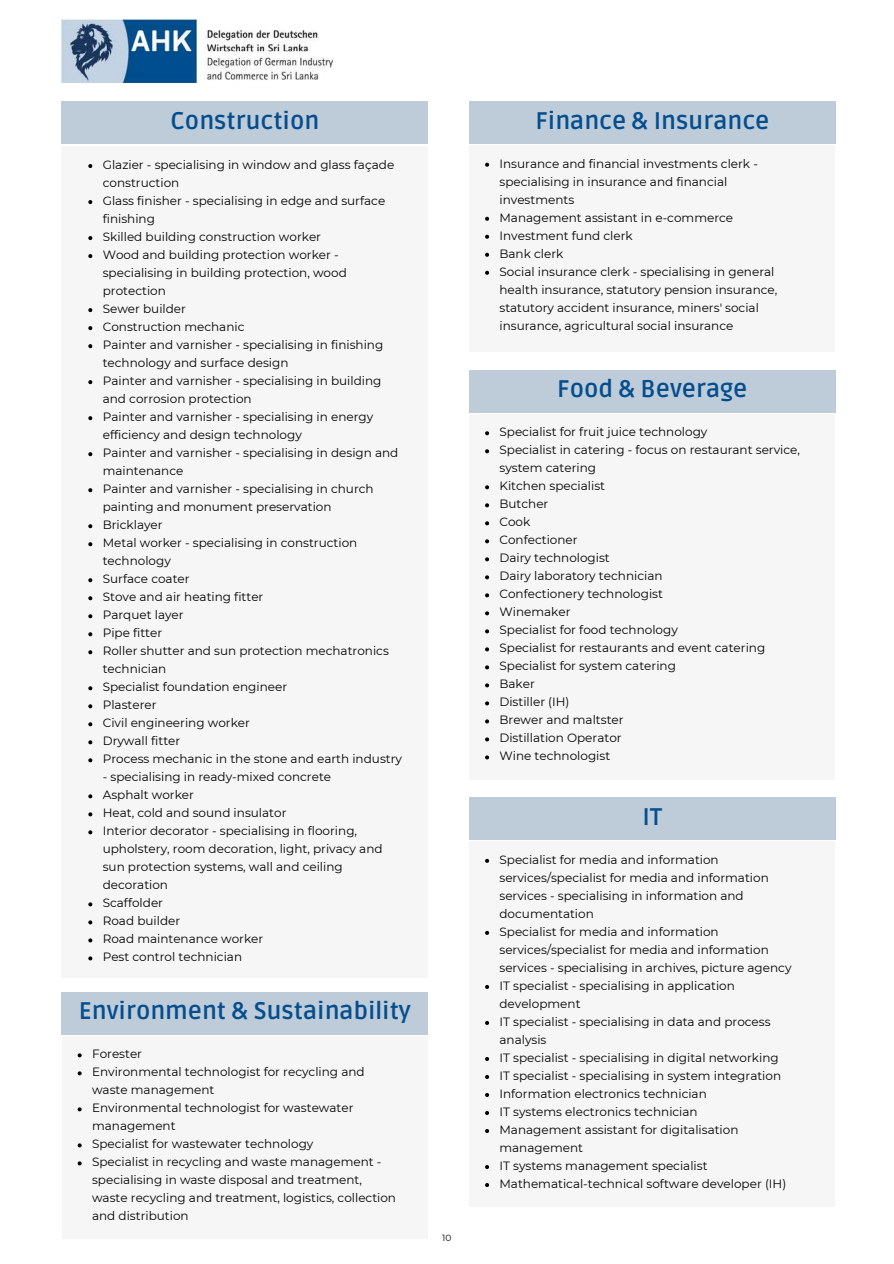
<style>
.page{position:relative;width:894px;height:1264px;background:#fff}
.page>*{position:absolute;margin:0;border:0;box-sizing:border-box;transform-origin:0 0}
.t1{font:700 24px "Ruda";color:#054e8d}
.t2{font:12px/18px "Montserrat";color:#000}
.t3{font:9px "Montserrat";color:#000}
</style>
<div class="page">
<div style="left:62px;top:146px;width:366px;height:831px;background:#f6f6f6"></div>
<svg style="left:88px;top:164px;width:4px;height:4px"></svg>
<svg style="left:88px;top:200px;width:4px;height:4px"></svg>
<svg style="left:88px;top:236px;width:4px;height:4px"></svg>
<svg style="left:88px;top:254px;width:4px;height:4px"></svg>
<svg style="left:88px;top:308px;width:4px;height:4px"></svg>
<svg style="left:88px;top:326px;width:4px;height:4px"></svg>
<svg style="left:88px;top:344px;width:4px;height:4px"></svg>
<svg style="left:88px;top:380px;width:4px;height:4px"></svg>
<svg style="left:88px;top:416px;width:4px;height:4px"></svg>
<svg style="left:88px;top:452px;width:4px;height:4px"></svg>
<svg style="left:88px;top:488px;width:4px;height:4px"></svg>
<svg style="left:88px;top:524px;width:4px;height:4px"></svg>
<svg style="left:88px;top:542px;width:4px;height:4px"></svg>
<svg style="left:88px;top:578px;width:4px;height:4px"></svg>
<svg style="left:88px;top:596px;width:4px;height:4px"></svg>
<svg style="left:88px;top:614px;width:4px;height:4px"></svg>
<svg style="left:88px;top:632px;width:4px;height:4px"></svg>
<svg style="left:88px;top:650px;width:4px;height:4px"></svg>
<svg style="left:88px;top:686px;width:4px;height:4px"></svg>
<svg style="left:88px;top:704px;width:4px;height:4px"></svg>
<svg style="left:88px;top:722px;width:4px;height:4px"></svg>
<svg style="left:88px;top:740px;width:4px;height:4px"></svg>
<svg style="left:88px;top:758px;width:4px;height:4px"></svg>
<svg style="left:88px;top:794px;width:4px;height:4px"></svg>
<svg style="left:88px;top:812px;width:4px;height:4px"></svg>
<svg style="left:88px;top:830px;width:4px;height:4px"></svg>
<svg style="left:88px;top:902px;width:4px;height:4px"></svg>
<svg style="left:88px;top:920px;width:4px;height:4px"></svg>
<svg style="left:88px;top:938px;width:4px;height:4px"></svg>
<svg style="left:88px;top:956px;width:4px;height:4px"></svg>
<div style="left:62px;top:101px;width:366px;height:43px;background:#beccda"></div>
<img style="left:62px;top:19px;width:271px;height:63px">
<div style="left:62px;top:1035px;width:365px;height:203px;background:#f6f6f6"></div>
<svg style="left:78px;top:1053px;width:4px;height:4px"></svg>
<svg style="left:78px;top:1071px;width:4px;height:4px"></svg>
<svg style="left:78px;top:1107px;width:4px;height:4px"></svg>
<svg style="left:78px;top:1143px;width:4px;height:4px"></svg>
<svg style="left:78px;top:1161px;width:4px;height:4px"></svg>
<div style="left:62px;top:992px;width:366px;height:42px;background:#beccda"></div>
<div style="left:469px;top:145px;width:366px;height:207px;background:#f6f6f6"></div>
<svg style="left:485px;top:163px;width:4px;height:4px"></svg>
<svg style="left:485px;top:217px;width:4px;height:4px"></svg>
<svg style="left:485px;top:235px;width:4px;height:4px"></svg>
<svg style="left:485px;top:253px;width:4px;height:4px"></svg>
<svg style="left:485px;top:271px;width:4px;height:4px"></svg>
<div style="left:469px;top:101px;width:366px;height:43px;background:#beccda"></div>
<div style="left:469px;top:414px;width:366px;height:365px;background:#f6f6f6"></div>
<svg style="left:485px;top:431px;width:4px;height:4px"></svg>
<svg style="left:485px;top:449px;width:4px;height:4px"></svg>
<svg style="left:485px;top:485px;width:4px;height:4px"></svg>
<svg style="left:485px;top:503px;width:4px;height:4px"></svg>
<svg style="left:485px;top:521px;width:4px;height:4px"></svg>
<svg style="left:485px;top:539px;width:4px;height:4px"></svg>
<svg style="left:485px;top:557px;width:4px;height:4px"></svg>
<svg style="left:485px;top:575px;width:4px;height:4px"></svg>
<svg style="left:485px;top:593px;width:4px;height:4px"></svg>
<svg style="left:485px;top:611px;width:4px;height:4px"></svg>
<svg style="left:485px;top:629px;width:4px;height:4px"></svg>
<svg style="left:485px;top:647px;width:4px;height:4px"></svg>
<svg style="left:485px;top:665px;width:4px;height:4px"></svg>
<svg style="left:485px;top:683px;width:4px;height:4px"></svg>
<svg style="left:485px;top:701px;width:4px;height:4px"></svg>
<svg style="left:485px;top:719px;width:4px;height:4px"></svg>
<svg style="left:485px;top:737px;width:4px;height:4px"></svg>
<svg style="left:485px;top:755px;width:4px;height:4px"></svg>
<div style="left:469px;top:370px;width:366px;height:43px;background:#beccda"></div>
<div style="left:469px;top:841px;width:366px;height:366px;background:#f6f6f6"></div>
<svg style="left:485px;top:858px;width:4px;height:4px"></svg>
<svg style="left:485px;top:930px;width:4px;height:4px"></svg>
<svg style="left:485px;top:985px;width:4px;height:3px"></svg>
<svg style="left:485px;top:1021px;width:4px;height:3px"></svg>
<svg style="left:485px;top:1057px;width:4px;height:3px"></svg>
<svg style="left:485px;top:1075px;width:4px;height:3px"></svg>
<svg style="left:485px;top:1093px;width:4px;height:3px"></svg>
<svg style="left:485px;top:1111px;width:4px;height:3px"></svg>
<svg style="left:485px;top:1129px;width:4px;height:3px"></svg>
<svg style="left:485px;top:1165px;width:4px;height:3px"></svg>
<svg style="left:485px;top:1183px;width:4px;height:3px"></svg>
<div style="left:469px;top:797px;width:366px;height:43px;background:#beccda"></div>
<h1 class="t1" style="left:170px;top:106px;width:150px">Construction</h1>
<p class="t2" style="left:103px;top:156px;width:301px">Glazier - specialising in window and glass façade construction<br>Glass finisher - specialising in edge and surface finishing<br>Skilled building construction worker<br>Wood and building protection worker - specialising in building protection, wood protection<br>Sewer builder<br>Construction mechanic<br>Painter and varnisher - specialising in finishing technology and surface design<br>Painter and varnisher - specialising in building and corrosion protection<br>Painter and varnisher - specialising in energy efficiency and design technology<br>Painter and varnisher - specialising in design and maintenance<br>Painter and varnisher - specialising in church painting and monument preservation<br>Bricklayer<br>Metal worker - specialising in construction technology<br>Surface coater<br>Stove and air heating fitter<br>Parquet layer<br>Pipe fitter<br>Roller shutter and sun protection mechatronics technician<br>Specialist foundation engineer<br>Plasterer<br>Civil engineering worker<br>Drywall fitter<br>Process mechanic in the stone and earth industry</p>
<p class="t2" style="left:103px;top:768px;width:281px">- specialising in ready-mixed concrete<br>Asphalt worker<br>Heat, cold and sound insulator<br>Interior decorator - specialising in flooring, upholstery, room decoration, light, privacy and sun protection systems, wall and ceiling decoration<br>Scaffolder<br>Road builder<br>Road maintenance worker<br>Pest control technician</p>
<h1 class="t1" style="left:79px;top:997px;width:333px">Environment &amp; Sustainability</h1>
<p class="t2" style="left:92px;top:1045px;width:305px">Forester<br>Environmental technologist for recycling and waste management<br>Environmental technologist for wastewater management<br>Specialist for wastewater technology<br>Specialist in recycling and waste management - specialising in waste disposal and treatment, waste recycling and treatment, logistics, collection and distribution</p>
<p class="t3" style="left:442px;top:1232px;width:11px">10</p>
<h1 class="t1" style="left:535px;top:106px;width:235px">Finance &amp; Insurance</h1>
<p class="t2" style="left:499px;top:154px;width:279px">Insurance and financial investments clerk - specialising in insurance and financial investments<br>Management assistant in e-commerce Investment fund clerk<br>Bank clerk<br>Social insurance clerk - specialising in general health insurance, statutory pension insurance, statutory accident insurance, miners' social insurance, agricultural social insurance</p>
<h1 class="t1" style="left:557px;top:375px;width:191px">Food &amp; Beverage</h1>
<p class="t2" style="left:499px;top:423px;width:302px">Specialist for fruit juice technology<br>Specialist in catering - focus on restaurant service, system catering<br>Kitchen specialist<br>Butcher<br>Cook<br>Confectioner<br>Dairy technologist<br>Dairy laboratory technician<br>Confectionery technologist<br>Winemaker<br>Specialist for food technology<br>Specialist for restaurants and event catering<br>Specialist for system catering<br>Baker<br>Distiller (IH)<br>Brewer and maltster<br>Distillation Operator<br>Wine technologist</p>
<h1 class="t1" style="left:642px;top:802px;width:21px">IT</h1>
<p class="t2" style="left:499px;top:850px;width:293px">Specialist for media and information services/specialist for media and information services - specialising in information and documentation<br>Specialist for media and information services/specialist for media and information services - specialising in archives, picture agency IT specialist - specialising in application development<br>IT specialist - specialising in data and process analysis<br>IT specialist - specialising in digital networking IT specialist - specialising in system integration Information electronics technician<br>IT systems electronics technician<br>Management assistant for digitalisation management<br>IT systems management specialist Mathematical-technical software developer (IH)</p>
</div>
